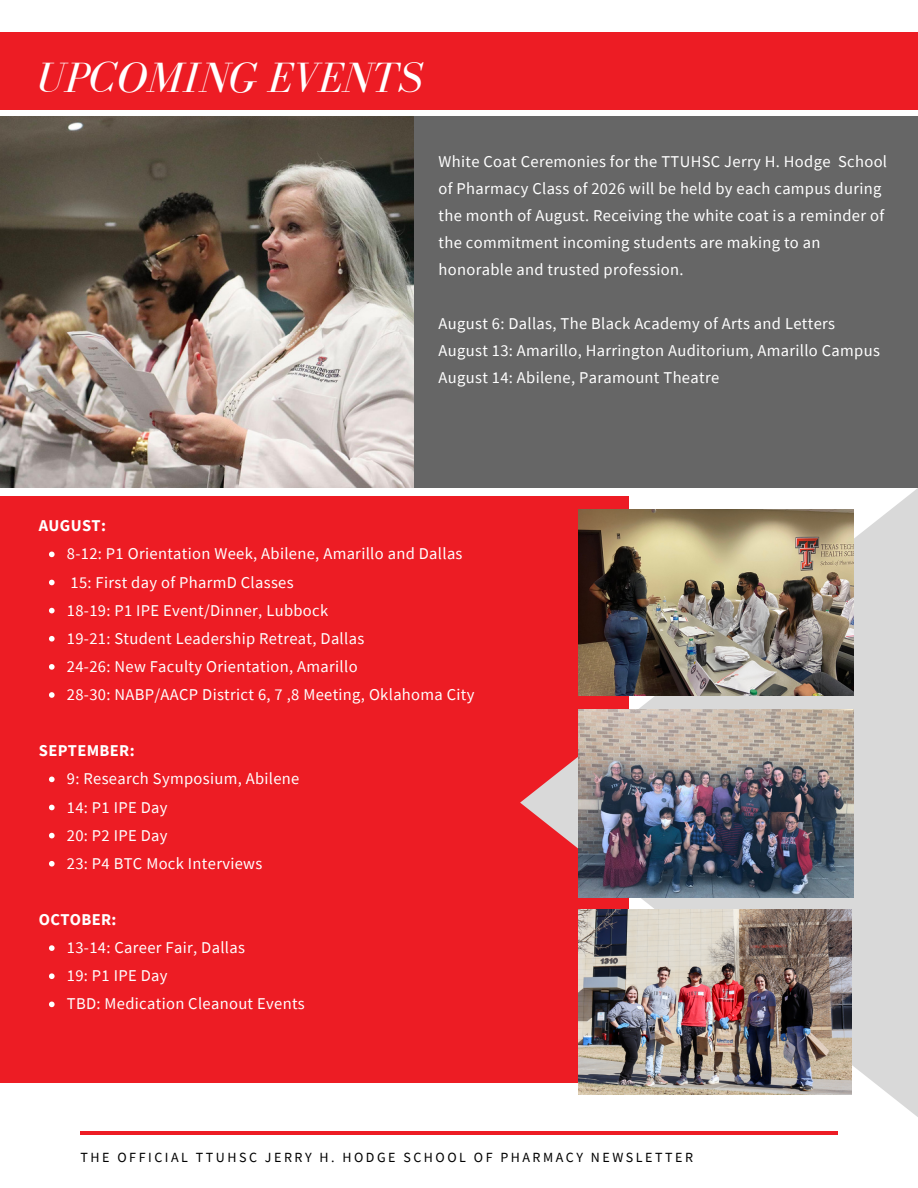
<style>
.page{position:relative;width:918px;height:1188px;background:#fff}
.page>*{position:absolute;margin:0;border:0;box-sizing:border-box;transform-origin:0 0}
.t1{font:italic 43.65px "Bodoni FLF";color:#fff}
.t2{font:16.5px/28.2px "Source Sans Pro";letter-spacing:.02em;color:#fff}
.t3{font:700 16.5px "Source Sans Pro";letter-spacing:.02em;color:#fff}
.t4{font:13.95px "Source Sans Pro";letter-spacing:.18em;color:#000}
</style>
<div class="page">
<div style="left:314px;top:117px;width:604px;height:371px;background:#666"></div>
<img style="left:0;top:117px;width:414px;height:371px">
<hr style="left:80px;top:1131px;width:757px;height:4px;background:#ed1c24">
<div style="left:0;top:496px;width:629px;height:586px;background:#ed1c24"></div>
<svg style="left:520px;top:488px;width:398px;height:629px"></svg>
<img style="left:579px;top:909px;width:272px;height:186px">
<img style="left:579px;top:709px;width:274px;height:188px">
<img style="left:579px;top:510px;width:274px;height:185px">
<div style="left:0;top:32px;width:918px;height:78px;background:#ed1c24"></div>
<svg style="left:49px;top:552px;width:6px;height:5px"></svg>
<svg style="left:49px;top:580px;width:6px;height:5px"></svg>
<svg style="left:49px;top:608px;width:6px;height:5px"></svg>
<svg style="left:49px;top:636px;width:6px;height:6px"></svg>
<svg style="left:49px;top:664px;width:6px;height:6px"></svg>
<svg style="left:49px;top:692px;width:6px;height:6px"></svg>
<svg style="left:49px;top:777px;width:6px;height:5px"></svg>
<svg style="left:49px;top:805px;width:6px;height:5px"></svg>
<svg style="left:49px;top:833px;width:6px;height:5px"></svg>
<svg style="left:49px;top:861px;width:6px;height:6px"></svg>
<svg style="left:49px;top:945px;width:6px;height:6px"></svg>
<svg style="left:49px;top:973px;width:6px;height:6px"></svg>
<svg style="left:49px;top:1002px;width:6px;height:5px"></svg>
<h1 class="t1" style="left:39px;top:54px;width:386px">UPCOMING EVENTS</h1>
<p class="t2" style="left:439px;top:147px;width:450px;line-height:27px">White Coat Ceremonies for the TTUHSC Jerry H. Hodge School of Pharmacy Class of 2026 will be held by each campus during the month of August. Receiving the white coat is a reminder of the commitment incoming students are making to an honorable and trusted profession.</p>
<p class="t2" style="left:439px;top:309px;width:443px;line-height:27px">August 6: Dallas, The Black Academy of Arts and Letters<br>August 13: Amarillo, Harrington Auditorium, Amarillo Campus<br>August 14: Abilene, Paramount Theatre</p>
<p class="t3" style="left:39px;top:515px;width:69px">AUGUST:</p>
<p class="t2" style="left:67px;top:539px;width:409px">8-12: P1 Orientation Week, Abilene, Amarillo and Dallas 15: First day of PharmD Classes<br>18-19: P1 IPE Event/Dinner, Lubbock<br>19-21: Student Leadership Retreat, Dallas<br>24-26: New Faculty Orientation, Amarillo<br>28-30: NABP/AACP District 6, 7 ,8 Meeting, Oklahoma City</p>
<p class="t3" style="left:39px;top:740px;width:97px">SEPTEMBER:</p>
<p class="t2" style="left:67px;top:764px;width:234px">9: Research Symposium, Abilene<br>14: P1 IPE Day<br>20: P2 IPE Day<br>23: P4 BTC Mock Interviews</p>
<p class="t3" style="left:39px;top:909px;width:79px">OCTOBER:</p>
<p class="t2" style="left:67px;top:933px;width:240px">13-14: Career Fair, Dallas<br>19: P1 IPE Day<br>TBD: Medication Cleanout Events</p>
<p class="t4" style="left:81px;top:1148px;width:614px">THE OFFICIAL TTUHSC JERRY H. HODGE SCHOOL OF PHARMACY NEWSLETTER</p>
</div>
